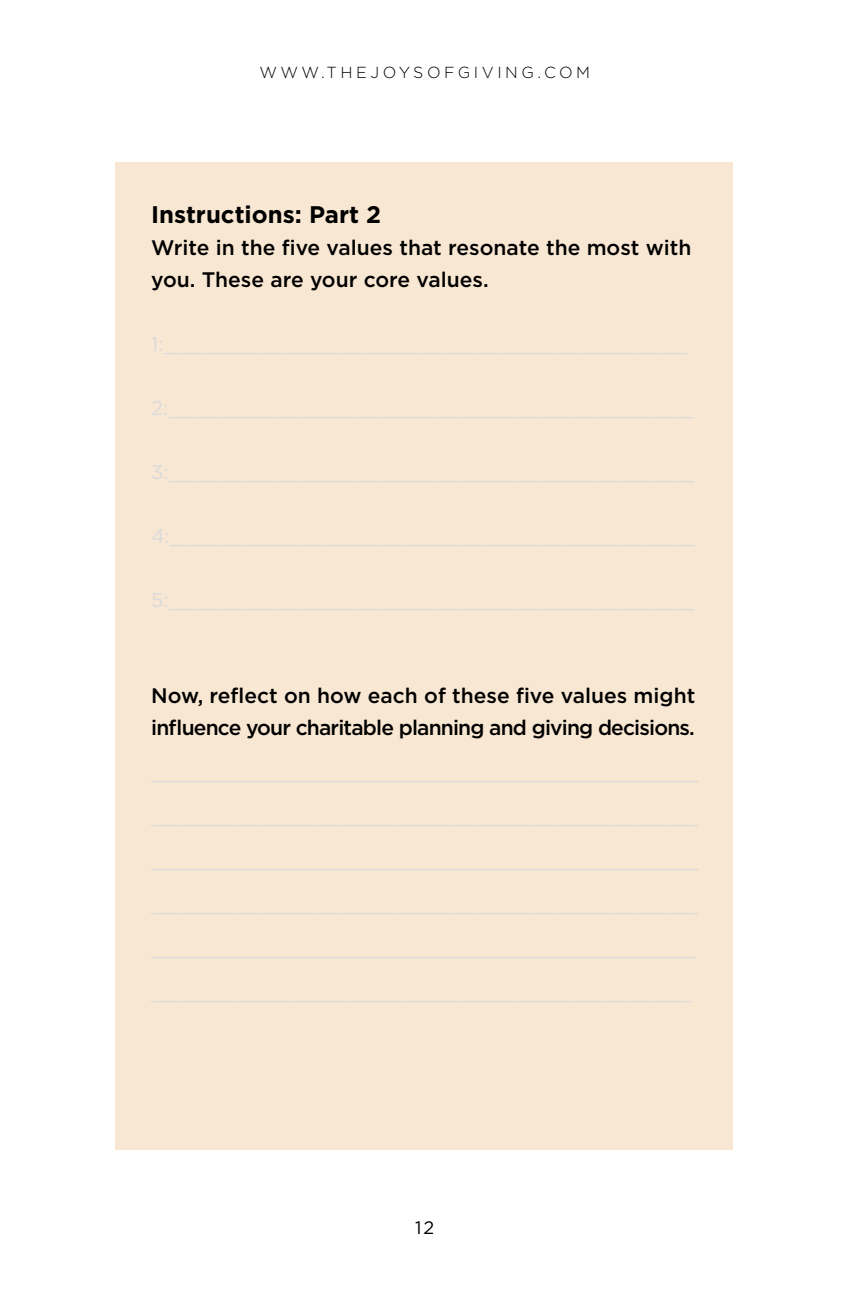
<style>
.page{position:relative;width:864px;height:1296px;background:#fff}
.page>*{position:absolute;margin:0;border:0;box-sizing:border-box;transform-origin:0 0}
.t1{font:700 24px "Gotham";color:#000}
.t2{font:500 21px/32px "Gotham";letter-spacing:-.04em;color:#000}
.t3{font:500 21px/32px "Gotham";letter-spacing:-.01em;color:#000}
.t4{font:20px "Gotham";color:#dadbdc}
.t5{font:18px "Gotham";color:#000}
.t6{font:300 16px "Gotham";letter-spacing:.22em;color:#000}
</style>
<div class="page">
<div style="left:115px;top:162px;width:617px;height:988px;background:#f8e7d2"></div>
<p class="t6" style="left:260px;top:62px;width:332px">WWW.THEJOYSOFGIVING.COM</p>
<p class="t1" style="left:151px;top:199px;width:232px">Instructions: Part 2</p>
<p class="t3" style="left:151px;top:232px;width:542px">Write in the five values that resonate the most with you. These are your core values.</p>
<p class="t4" style="left:151px;top:331px;width:539px">1:______________________________________________</p>
<p class="t4" style="left:151px;top:395px;width:544px">2:______________________________________________</p>
<p class="t4" style="left:151px;top:459px;width:544px">3:______________________________________________</p>
<p class="t4" style="left:151px;top:523px;width:545px">4:______________________________________________</p>
<p class="t4" style="left:151px;top:587px;width:544px">5:______________________________________________</p>
<p class="t2" style="left:151px;top:680px;width:546px">Now, reflect on how each of these five values might influence your charitable planning and giving decisions.</p>
<p class="t4" style="left:151px;top:759px;width:548px">________________________________________________</p>
<p class="t4" style="left:151px;top:803px;width:548px">________________________________________________</p>
<p class="t4" style="left:151px;top:847px;width:548px">________________________________________________</p>
<p class="t4" style="left:151px;top:891px;width:548px">________________________________________________</p>
<p class="t4" style="left:151px;top:935px;width:545px">________________________________________________</p>
<p class="t4" style="left:151px;top:979px;width:541px">________________________________________________</p>
<p class="t5" style="left:415px;top:1216px;width:21px">12</p>
</div>
